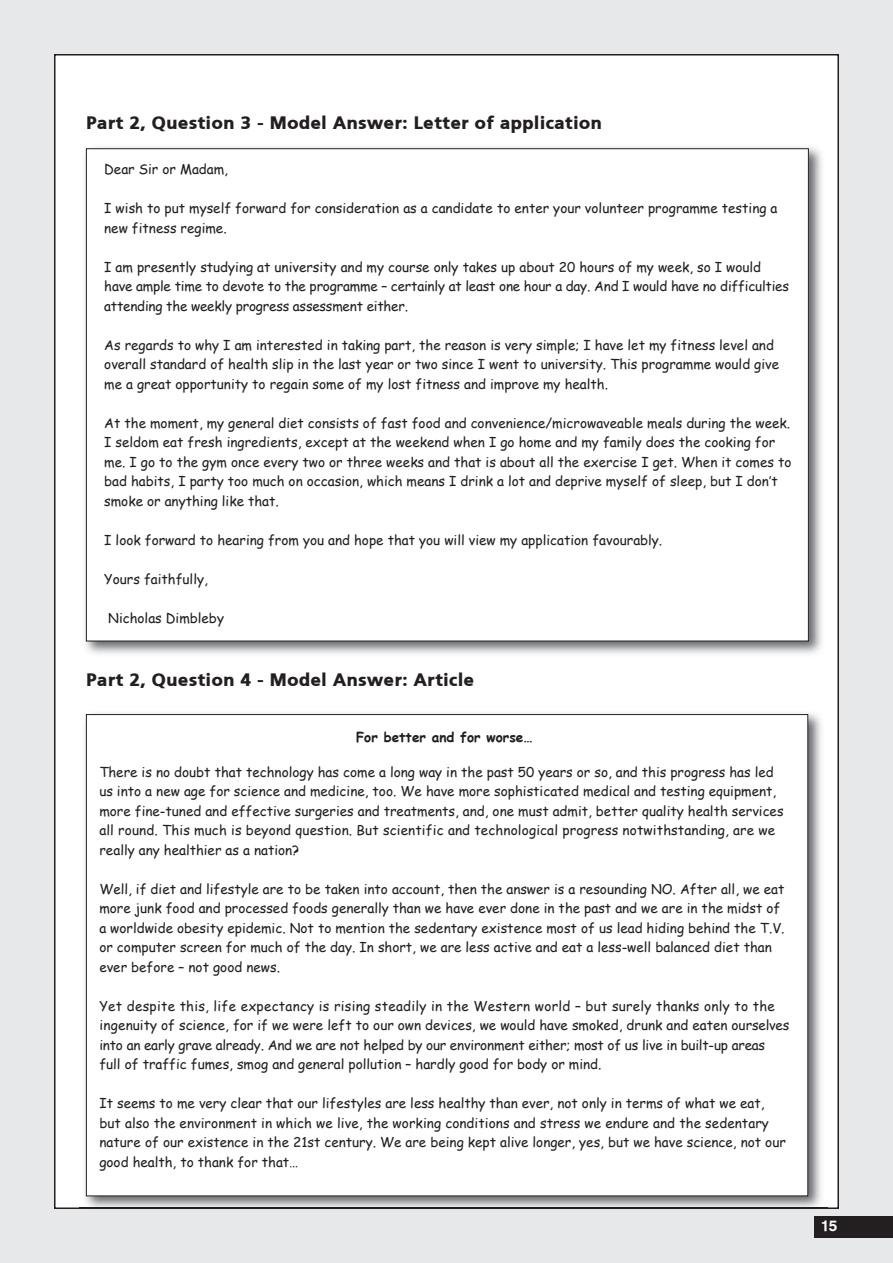
<style>
.page{position:relative;width:893px;height:1263px;background:#fff}
.page>*{position:absolute;margin:0;border:0;box-sizing:border-box;transform-origin:0 0}
.t1{font:900 18px "PF Catalog";color:#231f20}
.t2{font:15px "UB Helvetica Bold";color:#fff}
.t3{font:13.5px/19.5px "Comic Sans MS";color:#231f20}
.t4{font:700 13.5px "Comic Sans MS";color:#231f20}
</style>
<div class="page">
<div style="left:0;top:0;width:893px;height:1263px;background:linear-gradient(to right,#e3e4e5,#e3e4e5)"></div>
<div style="left:55px;top:55px;width:783px;height:1153px;background:#fff"></div>
<div style="left:814px;top:1216px;width:79px;height:21px;background:#231f20"></div>
<img style="left:85px;top:147px;width:737px;height:507px">
<div style="left:86px;top:149px;width:722px;height:492px;background:#fff"></div>
<img style="left:79px;top:713px;width:749px;height:496px">
<div style="left:86px;top:714px;width:722px;height:482px;background:#fff"></div>
<h1 class="t1" style="left:86px;top:112px;width:518px">Part 2, Question 3 - Model Answer: Letter of application</h1>
<p class="t3" style="left:104px;top:159px;width:125px">Dear Sir or Madam,</p>
<p class="t3" style="left:104px;top:198px;width:675px">I wish to put myself forward for consideration as a candidate to enter your volunteer programme testing a new fitness regime.</p>
<p class="t3" style="left:104px;top:257px;width:686px">I am presently studying at university and my course only takes up about 20 hours of my week, so I would have ample time to devote to the programme – certainly at least one hour a day. And I would have no difficulties attending the weekly progress assessment either.</p>
<p class="t3" style="left:104px;top:335px;width:676px">As regards to why I am interested in taking part, the reason is very simple; I have let my fitness level and overall standard of health slip in the last year or two since I went to university. This programme would give me a great opportunity to regain some of my lost fitness and improve my health.</p>
<p class="t3" style="left:104px;top:413px;width:689px">At the moment, my general diet consists of fast food and convenience/microwaveable meals during the week.<br>I seldom eat fresh ingredients, except at the weekend when I go home and my family does the cooking for me. I go to the gym once every two or three weeks and that is about all the exercise I get. When it comes to bad habits, I party too much on occasion, which means I drink a lot and deprive myself of sleep, but I don’t smoke or anything like that.</p>
<p class="t3" style="left:104px;top:530px;width:560px">I look forward to hearing from you and hope that you will view my application favourably.</p>
<p class="t3" style="left:104px;top:569px;width:105px">Yours faithfully,</p>
<p class="t3" style="left:108px;top:608px;width:117px">Nicholas Dimbleby</p>
<h1 class="t1" style="left:86px;top:669px;width:389px">Part 2, Question 4 - Model Answer: Article</h1>
<p class="t4" style="left:356px;top:727px;width:178px">For better and for worse…</p>
<p class="t3" style="left:99px;top:761px;width:686px">There is no doubt that technology has come a long way in the past 50 years or so, and this progress has led us into a new age for science and medicine, too. We have more sophisticated medical and testing equipment, more fine-tuned and effective surgeries and treatments, and, one must admit, better quality health services all round. This much is beyond question. But scientific and technological progress notwithstanding, are we really any healthier as a nation?</p>
<p class="t3" style="left:99px;top:878px;width:687px">Well, if diet and lifestyle are to be taken into account, then the answer is a resounding NO. After all, we eat more junk food and processed foods generally than we have ever done in the past and we are in the midst of a worldwide obesity epidemic. Not to mention the sedentary existence most of us lead hiding behind the T.V. or computer screen for much of the day. In short, we are less active and eat a less-well balanced diet than ever before – not good news.</p>
<p class="t3" style="left:99px;top:995px;width:691px">Yet despite this, life expectancy is rising steadily in the Western world – but surely thanks only to the ingenuity of science, for if we were left to our own devices, we would have smoked, drunk and eaten ourselves into an early grave already. And we are not helped by our environment either; most of us live in built-up areas full of traffic fumes, smog and general pollution – hardly good for body or mind.</p>
<p class="t3" style="left:99px;top:1093px;width:688px">It seems to me very clear that our lifestyles are less healthy than ever, not only in terms of what we eat, but also the environment in which we live, the working conditions and stress we endure and the sedentary nature of our existence in the 21st century. We are being kept alive longer, yes, but we have science, not our good health, to thank for that…</p>
<p class="t2" style="left:820px;top:1217px;width:19px">15</p>
</div>
